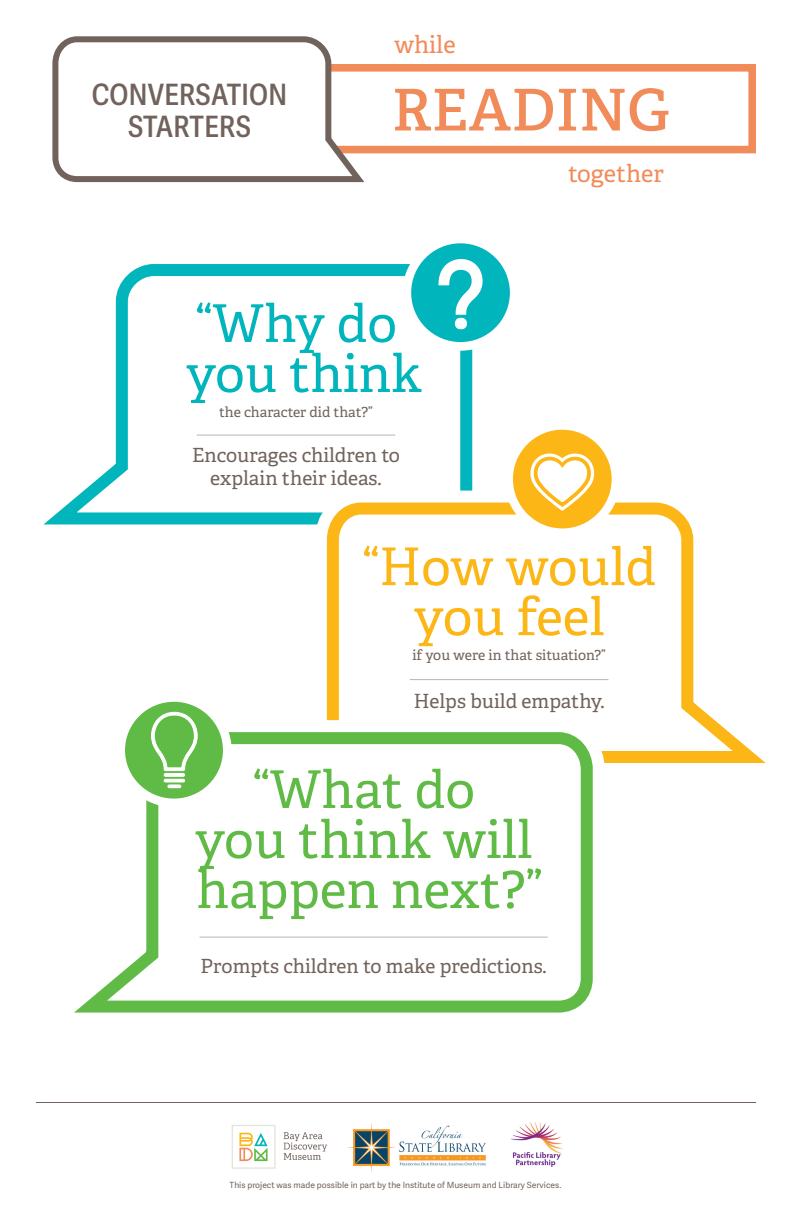
<style>
.page{position:relative;width:792px;height:1224px;background:#fff}
.page>*{position:absolute;margin:0;border:0;box-sizing:border-box;transform-origin:0 0}
.t1{font:600 57.6px "Adelle";letter-spacing:.01em;color:#f28b5a}
.t2{font:52px/50px "Adelle";color:#60bb46;text-align:center}
.t3{font:52px/50px "Adelle";color:#fcb615;text-align:center}
.t4{font:52px/50px "Adelle";color:#00b5bc}
.t5{font:600 29.5px/31.3px "Adelle Sans Cnd";letter-spacing:.01em;color:#71635c;text-align:center}
.t6{font:24px "Adelle";color:#f28b5a}
.t7{font:19.5px/23.4px "Adelle";color:#71635c;text-align:center}
.t8{font:14.1px "Adelle";color:#71635c}
.t9{font:8.5px "Adelle Sans";color:#71635c}
</style>
<div class="page">
<svg style="left:284px;top:1132px;width:43px;height:28px"></svg>
<svg style="left:232px;top:1125px;width:44px;height:44px"></svg>
<img style="left:348px;top:1123px;width:138px;height:49px">
<img style="left:512px;top:1123px;width:50px;height:44px">
<hr style="left:36px;top:1102px;width:720px;height:1px;background:#71635c">
<svg style="left:43px;top:264px;width:430px;height:261px"></svg>
<hr style="left:197px;top:435px;width:198px;height:1px;background:#bdb3af">
<svg style="left:297px;top:473px;width:176px;height:52px"></svg>
<svg style="left:321px;top:497px;width:445px;height:266px"></svg>
<hr style="left:410px;top:679px;width:198px;height:1px;background:#bdb3af">
<svg style="left:509px;top:425px;width:107px;height:108px;fill:#fcb615"></svg>
<div style="left:504px;top:421px;width:116px;height:116px;border:9px solid #fff;border-radius:50%"></div>
<svg style="left:407px;top:239px;width:107px;height:107px;background:#2ac1c7"></svg>
<div style="left:403px;top:235px;width:116px;height:116px;border:9px solid #fff;border-radius:50%"></div>
<svg style="left:437px;top:235px;width:47px;height:145px"></svg>
<svg style="left:321px;top:702px;width:302px;height:61px"></svg>
<svg style="left:74px;top:726px;width:525px;height:287px"></svg>
<svg style="left:119px;top:696px;width:110px;height:109px;fill:#60bb46"></svg>
<div style="left:116px;top:693px;width:116px;height:114px;border:9px solid #fff;border-radius:50%"></div>
<hr style="left:200px;top:937px;width:348px;height:1px;background:#bdb3af">
<svg style="left:528px;top:452px;width:68px;height:59px"></svg>
<div style="left:164px;top:773px;width:21px;height:4px;border:1px solid #fff"></div>
<div style="left:164px;top:779px;width:21px;height:4px;border:1px solid #fff"></div>
<div style="left:167px;top:784px;width:14px;height:4px;border:1px solid #fff"></div>
<svg style="left:151px;top:711px;width:47px;height:61px"></svg>
<div style="left:238px;top:64px;width:518px;height:89px;border:8px solid #f28b5a"></div>
<svg style="left:52px;top:36px;width:318px;height:147px"></svg>
<h3 class="t5" style="left:92px;top:80px;width:197px">CONVERSATION<br>STARTERS</h3>
<p class="t6" style="left:394px;top:30px;width:63px">while</p>
<h1 class="t1" style="left:392px;top:74px;width:279px">READING</h1>
<p class="t6" style="left:568px;top:159px;width:97px">together</p>
<h2 class="t4" style="left:186px;top:299px;width:238px">“Why do you think</h2>
<p class="t8" style="left:219px;top:403px;width:155px">the character did that?”</p>
<p class="t7" style="left:192px;top:444px;width:209px">Encourages children to explain their ideas.</p>
<h2 class="t3" style="left:362px;top:543px;width:296px">“How would you feel</h2>
<p class="t8" style="left:412px;top:647px;width:195px">if you were in that situation?”</p>
<p class="t7" style="left:414px;top:690px;width:192px">Helps build empathy.</p>
<h2 class="t2" style="left:195px;top:765px;width:349px">“What do<br>you think will happen next?”</h2>
<p class="t7" style="left:201px;top:955px;width:348px">Prompts children to make predictions.</p>
<p class="t9" style="left:230px;top:1180px;width:333px">This project was made possible in part by the Institute of Museum and Library Services.</p>
</div>
